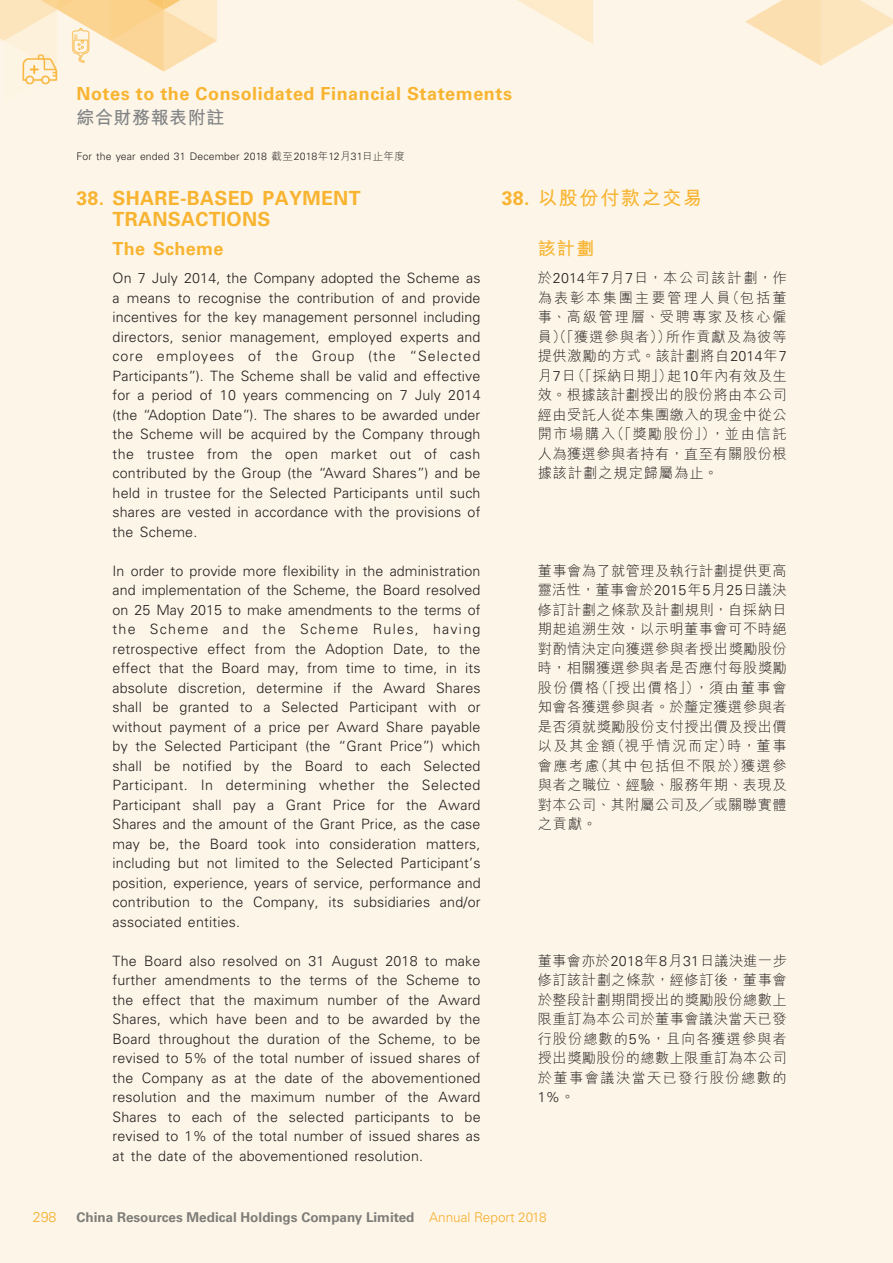
<style>
.page{position:relative;width:893px;height:1263px;background:#fff}
.page>*{position:absolute;margin:0;border:0;box-sizing:border-box;transform-origin:0 0}
._03_H1{font:700 19.5px/21px "Univers LT Std";letter-spacing:.015em;color:#f8b431}
._03_H1-2{font:700 19.5px "M Hei HK";letter-spacing:.065em;color:#f8b431}
._04___H2{font:700 18px "Univers LT Std";letter-spacing:.03em;color:#f8b431}
.t1{font:700 18px "M Hei HK";letter-spacing:.03em;color:#808285}
._04___H2-2{font:700 18px "M Hei HK";color:#f8b431}
._01_Body_Text{font:300 14.25px/19.5px "Univers LT Std";letter-spacing:.015em;color:#231f20;text-align:justify}
._01_Body_Text-2{font:300 14.25px/19.5px "M Hei HK";letter-spacing:.065em;color:#231f20;text-align:justify}
.t2{font:300 14.25px "Univers LT Std";color:#f8b431}
.t3{font:700 13.5px "Univers LT Std";color:#808285}
.t4{font:300 10.5px "Univers LT Std";letter-spacing:.005em;color:#231f20}
.s1{font-family:"M Hei HK"}
.s2{font-family:"Univers LT Std"}
.s3{font-weight:300;color:#f8b431}
</style>
<div class="page">
<div style="left:0;top:0;width:892px;height:1263px;background:#fdf6e8"></div>
<img style="left:0;top:0;width:892px;height:85px">
<p class="_04___H2" style="left:77px;top:83px;width:437px">Notes to the Consolidated Financial Statements</p>
<p class="t1" style="left:77px;top:104px;width:149px">綜合財務報表附註</p>
<p class="t4" style="left:77px;top:150px;width:330px">For the year ended 31 December 2018 <span class="s1">截至</span>2018<span class="s1">年</span>12<span class="s1">月</span>31<span class="s1">日止年度</span></p>
<p class="_03_H1-2" style="left:502px;top:183px;width:202px"><span class="s2">38.</span> 以股份付款之交易</p>
<p class="_04___H2-2" style="left:538px;top:235px;width:58px">該計劃</p>
<p class="_01_Body_Text-2" style="left:538px;top:267px;width:250px">於<span class="s2">2014</span>年<span class="s2">7</span>月<span class="s2">7</span>日，本公司該計劃，作為表彰本集團主要管理人員（包括董事、高級管理層、受聘專家及核心僱員）（「獲選參與者））所作貢獻及為彼等提供激勵的方式。該計劃將自<span class="s2">2014</span>年<span class="s2">7</span>月<span class="s2">7</span>日（「採納日期」）起<span class="s2">10</span>年內有效及生效。根據該計劃授出的股份將由本公司經由受託人從本集團繳入的現金中從公開市場購入（「獎勵股份」），並由信託人為獲選參與者持有，直至有關股份根據該計劃之規定歸屬為止。</p>
<p class="_03_H1" style="left:113px;top:187px;width:250px;text-indent:-36px">38. SHARE-BASED PAYMENT<br>TRANSACTIONS</p>
<p class="_04___H2" style="left:113px;top:238px;width:112px">The Scheme</p>
<p class="_01_Body_Text" style="left:113px;top:268px;width:370px">On 7 July 2014, the Company adopted the Scheme as a means to recognise the contribution of and provide incentives for the key management personnel including directors, senior management, employed experts and core employees of the Group (the “Selected Participants”). The Scheme shall be valid and effective for a period of 10 years commencing on 7 July 2014 (the “Adoption Date”). The shares to be awarded under the Scheme will be acquired by the Company through the trustee from the open market out of cash contributed by the Group (the “Award Shares”) and be held in trustee for the Selected Participants until such shares are vested in accordance with the provisions of the Scheme.</p>
<p class="_01_Body_Text" style="left:113px;top:561px;width:370px">In order to provide more flexibility in the administration and implementation of the Scheme, the Board resolved on 25 May 2015 to make amendments to the terms of the Scheme and the Scheme Rules, having retrospective effect from the Adoption Date, to the effect that the Board may, from time to time, in its absolute discretion, determine if the Award Shares shall be granted to a Selected Participant with or without payment of a price per Award Share payable by the Selected Participant (the “Grant Price”) which shall be notified by the Board to each Selected Participant. In determining whether the Selected Participant shall pay a Grant Price for the Award Shares and the amount of the Grant Price, as the case may be, the Board took into consideration matters, including but not limited to the Selected Participant’s position, experience, years of service, performance and contribution to the Company, its subsidiaries and/or associated entities.</p>
<p class="_01_Body_Text" style="left:113px;top:951px;width:370px">The Board also resolved on 31 August 2018 to make further amendments to the terms of the Scheme to the effect that the maximum number of the Award Shares, which have been and to be awarded by the Board throughout the duration of the Scheme, to be revised to 5% of the total number of issued shares of the Company as at the date of the abovementioned resolution and the maximum number of the Award Shares to each of the selected participants to be revised to 1% of the total number of issued shares as at the date of the abovementioned resolution.</p>
<p class="_01_Body_Text-2" style="left:538px;top:560px;width:250px">董事會為了就管理及執行計劃提供更高靈活性，董事會於<span class="s2">2015</span>年<span class="s2">5</span>月<span class="s2">25</span>日議決修訂計劃之條款及計劃規則，自採納日期起追溯生效，以示明董事會可不時絕對酌情決定向獲選參與者授出獎勵股份時，相關獲選參與者是否應付每股獎勵股份價格（「授出價格」），須由董事會知會各獲選參與者。於釐定獲選參與者是否須就獎勵股份支付授出價及授出價以及其金額（視乎情況而定）時，董事會應考慮（其中包括但不限於）獲選參與者之職位、經驗、服務年期、表現及對本公司、其附屬公司及╱或關聯實體之貢獻。</p>
<p class="_01_Body_Text-2" style="left:538px;top:950px;width:250px">董事會亦於<span class="s2">2018</span>年<span class="s2">8</span>月<span class="s2">31</span>日議決進一步修訂該計劃之條款，經修訂後，董事會於整段計劃期間授出的獎勵股份總數上限重訂為本公司於董事會議決當天已發行股份總數的<span class="s2">5%</span>，且向各獲選參與者授出獎勵股份的總數上限重訂為本公司於董事會議決當天已發行股份總數的<span class="s2">1%</span>。</p>
<p class="t2" style="left:33px;top:1209px;width:25px">298</p>
<p class="t3" style="left:77px;top:1210px;width:472px">China Resources Medical Holdings Company Limited <span class="s3">Annual Report 2018</span></p>
</div>
